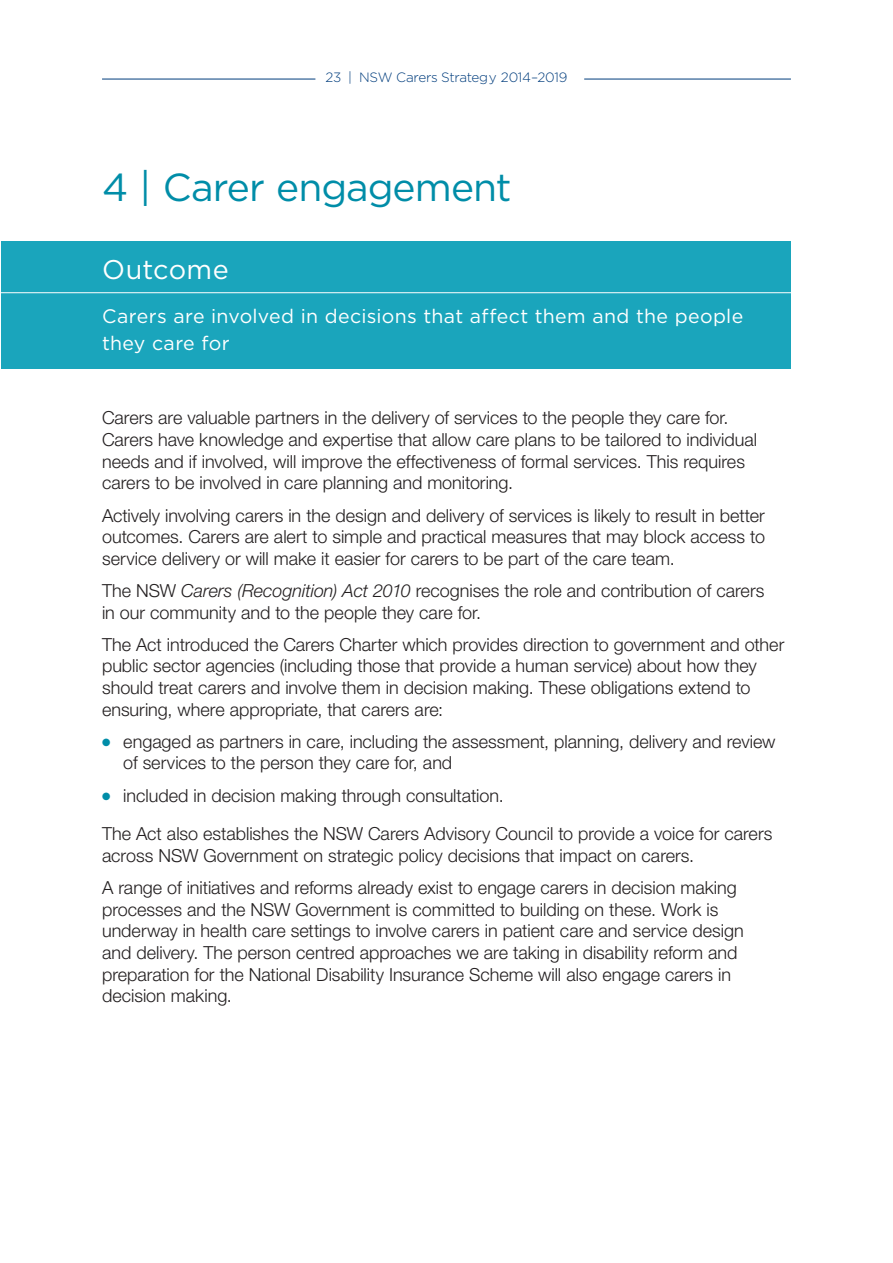
<style>
.page{position:relative;width:893px;height:1263px;background:#fff}
.page>*{position:absolute;margin:0;border:0;box-sizing:border-box;transform-origin:0 0}
._001_heading_5_focus{font:39px "Gotham";letter-spacing:-.025em;color:#008da8}
.outcomes_head{font:27px "Gotham";letter-spacing:.015em;color:#fff}
._001_outcome{font:19.5px/27px "Gotham";letter-spacing:.015em;color:#fff}
._002_Body_copy{font:300 18px/21.6px "Helvetica Neue LT Std";color:#231f20}
.t1{font:300 13.5px "Gotham";letter-spacing:-.02em;color:#013d7d}
.s1{font-style:italic}
.s2{color:#008da8}
</style>
<div class="page">
<hr style="left:102px;top:79px;width:213px;height:1px;background:#013d7d">
<hr style="left:584px;top:79px;width:207px;height:1px;background:#013d7d">
<div style="left:1px;top:241px;width:790px;height:128px;background:#1aa5bc"></div>
<hr style="left:0;top:292px;width:817px;height:1px;background:#fff">
<p class="t1" style="left:325px;top:69px;width:244px">23 | NSW Carers Strategy 2014–2019</p>
<p class="_001_heading_5_focus" style="left:102px;top:163px;width:411px">4 | Carer engagement</p>
<p class="outcomes_head" style="left:102px;top:252px;width:128px">Outcome</p>
<p class="_001_outcome" style="left:102px;top:302px;width:643px">Carers are involved in decisions that affect them and the people they care for</p>
<p class="_002_Body_copy" style="left:102px;top:407px;width:657px">Carers are valuable partners in the delivery of services to the people they care for.<br>Carers have knowledge and expertise that allow care plans to be tailored to individual needs and if involved, will improve the effectiveness of formal services. This requires carers to be involved in care planning and monitoring.</p>
<p class="_002_Body_copy" style="left:102px;top:504px;width:664px;text-align:justify">Actively involving carers in the design and delivery of services is likely to result in better outcomes. Carers are alert to simple and practical measures that may block access to service delivery or will make it easier for carers to be part of the care team.</p>
<p class="_002_Body_copy" style="left:102px;top:579px;width:664px">The NSW <span class="s1">Carers (Recognition) Act 2010</span> recognises the role and contribution of carers in our community and to the people they care for.</p>
<p class="_002_Body_copy" style="left:102px;top:633px;width:684px">The Act introduced the Carers Charter which provides direction to government and other public sector agencies (including those that provide a human service) about how they should treat carers and involve them in decision making. These obligations extend to ensuring, where appropriate, that carers are:</p>
<p class="_002_Body_copy" style="left:123px;top:730px;width:654px;text-indent:-21px"><span class="s2">●</span> engaged as partners in care, including the assessment, planning, delivery and review of services to the person they care for, and</p>
<p class="_002_Body_copy" style="left:102px;top:784px;width:403px"><span class="s2">●</span> included in decision making through consultation.</p>
<p class="_002_Body_copy" style="left:102px;top:823px;width:672px">The Act also establishes the NSW Carers Advisory Council to provide a voice for carers across NSW Government on strategic policy decisions that impact on carers.</p>
<p class="_002_Body_copy" style="left:102px;top:876px;width:643px">A range of initiatives and reforms already exist to engage carers in decision making processes and the NSW Government is committed to building on these. Work is underway in health care settings to involve carers in patient care and service design and delivery. The person centred approaches we are taking in disability reform and preparation for the National Disability Insurance Scheme will also engage carers in decision making.</p>
</div>
